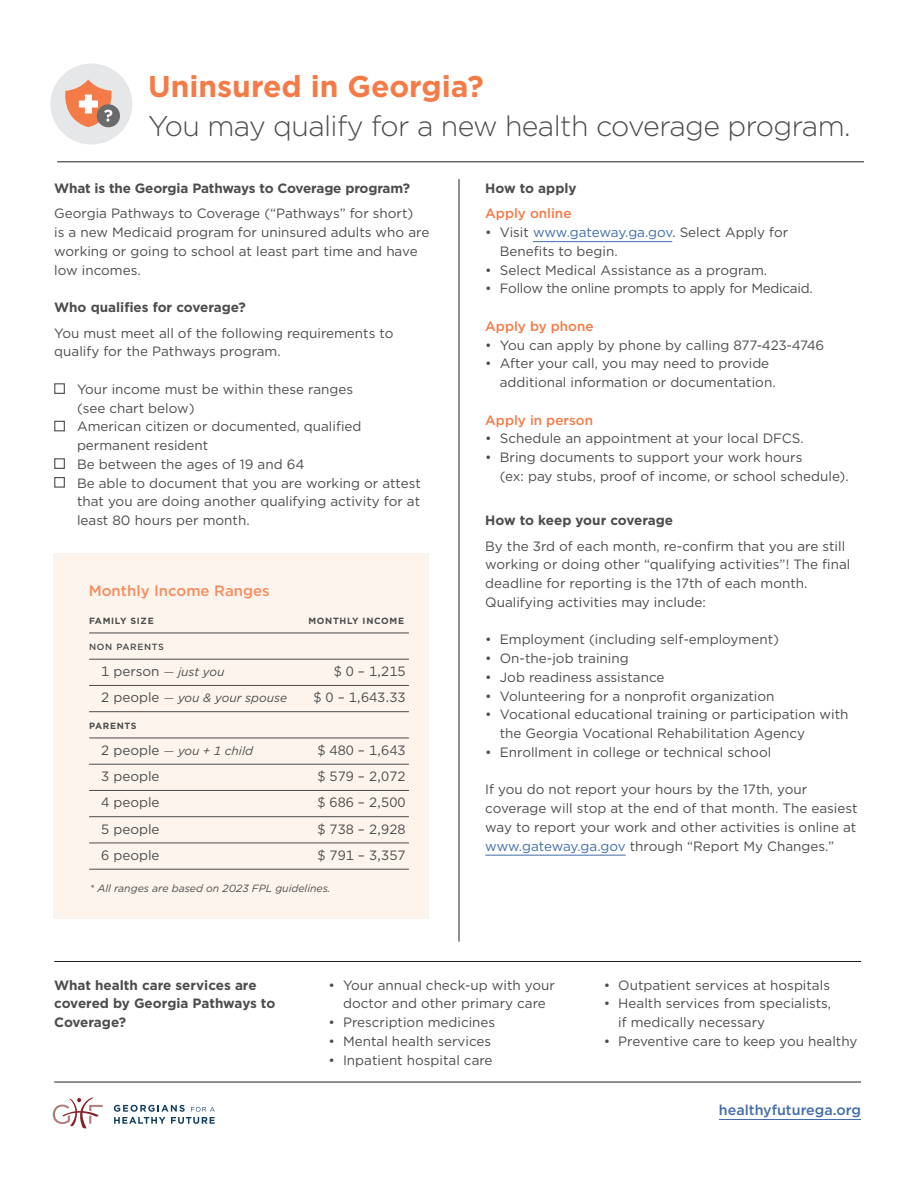
<style>
.page{position:relative;width:918px;height:1188px;background:#fff}
.page>*{position:absolute;margin:0;border:0;box-sizing:border-box;transform-origin:0 0}
.t1{font:700 30px "Gotham";color:#f47b47}
.t2{font:300 28.5px "Gotham";letter-spacing:-.02em;color:#4b4c4d}
.t3{font:500 15px "Gotham";color:#f68d5e}
.t4{font:500 14.25px "Gotham";color:#436da8}
.t5{font:13.5px/18.8px "Gotham";color:#4b4c4d}
.t6{font:700 13.5px/18.8px "Gotham";letter-spacing:-.01em;color:#4b4c4d}
.t7{font:13.5px "Gotham";letter-spacing:-.02em;color:#4b4c4d}
.t8{font:500 13.5px "Gotham";color:#f47b47}
.t9{font:italic 12px "Gotham";color:#4b4c4d}
.t10{font:italic 10.5px "Gotham";color:#4b4c4d}
.t11{font:700 9px "Gotham";letter-spacing:.075em;color:#4b4c4d}
.t12{font:500 9px "Gotham";letter-spacing:.075em;color:#4b4c4d}
.s1{font-weight:300;font-style:italic;font-size:12px}
.s2{font-style:italic;font-size:12px}
.s3{font-style:normal;font-size:13.5px}
.s4{font-weight:300}
.s5{color:#436da8}
</style>
<div class="page">
<div style="left:53px;top:554px;width:376px;height:365px;background:#fdf4ed"></div>
<div style="left:54px;top:383px;width:11px;height:11px;border:1px solid #4b4c4d"></div>
<div style="left:54px;top:421px;width:11px;height:10px;border:1px solid #4b4c4d"></div>
<div style="left:54px;top:458px;width:11px;height:11px;border:1px solid #4b4c4d"></div>
<div style="left:54px;top:477px;width:11px;height:11px;border:1px solid #4b4c4d"></div>
<hr style="left:89px;top:633px;width:320px;height:1px;background:#4b4c4d">
<hr style="left:89px;top:659px;width:320px;height:1px;background:#4b4c4d">
<hr style="left:89px;top:685px;width:320px;height:1px;background:#4b4c4d">
<hr style="left:89px;top:711px;width:320px;height:1px;background:#4b4c4d">
<hr style="left:89px;top:738px;width:320px;height:1px;background:#4b4c4d">
<hr style="left:89px;top:764px;width:320px;height:1px;background:#4b4c4d">
<hr style="left:89px;top:790px;width:320px;height:1px;background:#4b4c4d">
<hr style="left:89px;top:816px;width:320px;height:1px;background:#4b4c4d">
<hr style="left:89px;top:843px;width:320px;height:1px;background:#4b4c4d">
<hr style="left:89px;top:869px;width:320px;height:1px;background:#4b4c4d">
<hr style="left:533px;top:241px;width:139px;height:1px;background:#436da8">
<hr style="left:485px;top:855px;width:141px;height:1px;background:#436da8">
<hr style="left:459px;top:179px;width:1px;height:763px;background:#231f20">
<hr style="left:54px;top:961px;width:807px;height:1px;background:#231f20">
<hr style="left:57px;top:162px;width:807px;height:1px;background:#231f20">
<hr style="left:54px;top:1082px;width:807px;height:1px;background:#231f20">
<hr style="left:719px;top:1119px;width:142px;height:1px;background:#436da8">
<svg style="left:114px;top:1105px;width:101px;height:19px"></svg>
<svg style="left:53px;top:1098px;width:50px;height:30px"></svg>
<div style="left:50px;top:64px;width:82px;height:81px;background:#e6e7e9;border-radius:50%"></div>
<div style="left:97px;top:104px;width:23px;height:23px;background:#6b6b6e;border-radius:50%"></div>
<svg style="left:65px;top:80px;width:49px;height:47px"></svg>
<p class="t1" style="left:148px;top:67px;width:337px">Uninsured in Georgia?</p>
<p class="t2" style="left:148px;top:108px;width:704px">You may qualify for a new health coverage program.</p>
<p class="t6" style="left:54px;top:179px;width:357px">What is the Georgia Pathways to Coverage program?</p>
<p class="t5" style="left:54px;top:204px;width:377px">Georgia Pathways to Coverage (“Pathways” for short)<br>is a new Medicaid program for uninsured adults who are working or going to school at least part time and have low incomes.</p>
<p class="t6" style="left:54px;top:298px;width:193px">Who qualifies for coverage?</p>
<p class="t5" style="left:54px;top:323px;width:341px">You must meet all of the following requirements to qualify for the Pathways program.</p>
<p class="t5" style="left:77px;top:379px;width:278px">Your income must be within these ranges (see chart below)</p>
<p class="t5" style="left:77px;top:417px;width:286px">American citizen or documented, qualified permanent resident</p>
<p class="t5" style="left:77px;top:454px;width:229px">Be between the ages of 19 and 64</p>
<p class="t5" style="left:77px;top:473px;width:345px;text-align:justify">Be able to document that you are working or attest that you are doing another qualifying activity for at least 80 hours per month.</p>
<p class="t3" style="left:89px;top:581px;width:183px">Monthly Income Ranges</p>
<p class="t11" style="left:89px;top:614px;width:66px">FAMILY SIZE</p>
<p class="t11" style="left:308px;top:614px;width:97px">MONTHLY INCOME</p>
<p class="t12" style="left:89px;top:641px;width:76px">NON PARENTS</p>
<p class="t5" style="left:101px;top:662px;width:125px">1 person <span class="s1">—</span> <span class="s2">just you</span></p>
<p class="t5" style="left:334px;top:662px;width:73px">$ 0 – 1,215</p>
<p class="t9" style="left:101px;top:690px;width:187px"><span class="s3">2 people</span> <span class="s4">—</span> you &amp; your spouse</p>
<p class="t5" style="left:313px;top:688px;width:94px">$ 0 – 1,643.33</p>
<p class="t11" style="left:89px;top:719px;width:49px">PARENTS</p>
<p class="t9" style="left:101px;top:743px;width:153px"><span class="s3">2 people</span> <span class="s4">—</span> you + 1 child</p>
<p class="t5" style="left:317px;top:740px;width:90px">$ 480 – 1,643</p>
<p class="t5" style="left:101px;top:767px;width:60px">3 people</p>
<p class="t5" style="left:317px;top:767px;width:90px">$ 579 – 2,072</p>
<p class="t5" style="left:101px;top:793px;width:60px">4 people</p>
<p class="t5" style="left:317px;top:793px;width:90px">$ 686 – 2,500</p>
<p class="t5" style="left:101px;top:819px;width:60px">5 people</p>
<p class="t5" style="left:317px;top:819px;width:90px">$ 738 – 2,928</p>
<p class="t5" style="left:101px;top:845px;width:60px">6 people</p>
<p class="t5" style="left:317px;top:845px;width:90px">$ 791 – 3,357</p>
<p class="t10" style="left:90px;top:882px;width:242px">* All ranges are based on 2023 FPL guidelines.</p>
<p class="t6" style="left:485px;top:179px;width:93px">How to apply</p>
<p class="t8" style="left:485px;top:205px;width:88px">Apply online</p>
<p class="t5" style="left:500px;top:223px;width:290px;text-indent:-15px">• Visit <span class="s5">www.gateway.ga.gov</span>. Select Apply for<br>Benefits to begin.</p>
<p class="t5" style="left:485px;top:260px;width:283px">• Select Medical Assistance as a program.</p>
<p class="t7" style="left:485px;top:280px;width:329px">• Follow the online prompts to apply for Medicaid.</p>
<p class="t8" style="left:485px;top:317px;width:110px">Apply by phone</p>
<p class="t5" style="left:485px;top:335px;width:340px">• You can apply by phone by calling 877-423-4746</p>
<p class="t5" style="left:500px;top:354px;width:277px;text-indent:-15px">• After your call, you may need to provide additional information or documentation.</p>
<p class="t8" style="left:485px;top:411px;width:109px">Apply in person</p>
<p class="t5" style="left:485px;top:429px;width:320px">• Schedule an appointment at your local DFCS.</p>
<p class="t5" style="left:500px;top:448px;width:350px;text-indent:-15px">• Bring documents to support your work hours<br>(ex: pay stubs, proof of income, or school schedule).</p>
<p class="t6" style="left:485px;top:511px;width:189px">How to keep your coverage</p>
<p class="t5" style="left:485px;top:536px;width:367px">By the 3rd of each month, re-confirm that you are still working or doing other “qualifying activities”! The final deadline for reporting is the 17th of each month.<br>Qualifying activities may include:</p>
<p class="t5" style="left:485px;top:630px;width:295px">• Employment (including self-employment)</p>
<p class="t5" style="left:485px;top:649px;width:145px">• On-the-job training</p>
<p class="t5" style="left:485px;top:667px;width:181px">• Job readiness assistance</p>
<p class="t5" style="left:485px;top:686px;width:291px">• Volunteering for a nonprofit organization</p>
<p class="t5" style="left:500px;top:705px;width:350px;text-indent:-15px">• Vocational educational training or participation with the Georgia Vocational Rehabilitation Agency</p>
<p class="t5" style="left:485px;top:742px;width:287px">• Enrollment in college or technical school</p>
<p class="t5" style="left:485px;top:780px;width:374px">If you do not report your hours by the 17th, your coverage will stop at the end of that month. The easiest way to report your work and other activities is online at <span class="s5">www.gateway.ga.gov</span> through “Report My Changes.”</p>
<p class="t6" style="left:54px;top:975px;width:223px">What health care services are covered by Georgia Pathways to<br>Coverage?</p>
<p class="t5" style="left:328px;top:975px;width:228px;text-align:center">• Your annual check-up with your doctor and other primary care</p>
<p class="t5" style="left:328px;top:1013px;width:168px">• Prescription medicines</p>
<p class="t5" style="left:328px;top:1031px;width:164px">• Mental health services</p>
<p class="t5" style="left:328px;top:1050px;width:166px">• Inpatient hospital care</p>
<p class="t5" style="left:604px;top:975px;width:228px">• Outpatient services at hospitals</p>
<p class="t5" style="left:618px;top:994px;width:214px;text-indent:-15px">• Health services from specialists, if medically necessary</p>
<p class="t5" style="left:604px;top:1031px;width:255px">• Preventive care to keep you healthy</p>
<p class="t4" style="left:719px;top:1101px;width:144px">healthyfuturega.org</p>
</div>
